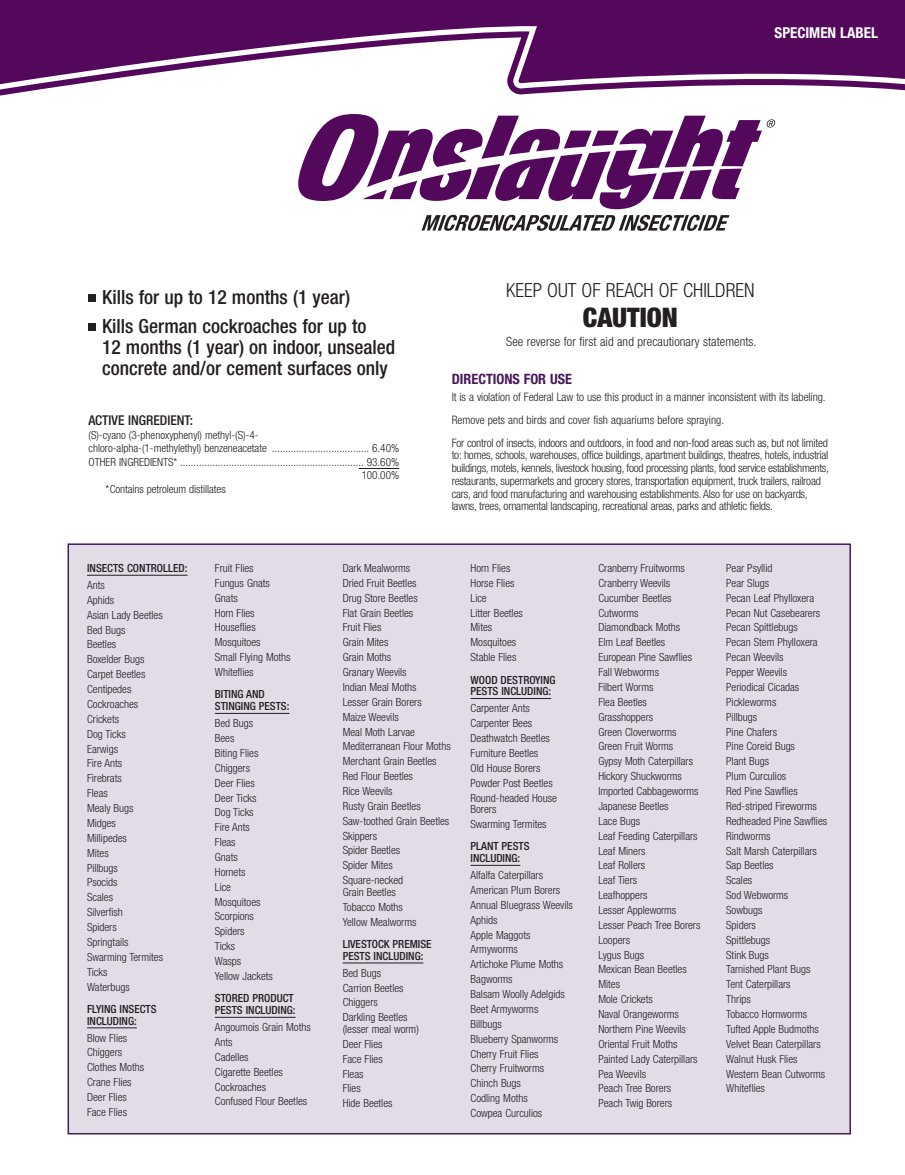
<style>
.page{position:relative;width:905px;height:1175px;background:#fff}
.page>*{position:absolute;margin:0;border:0;box-sizing:border-box;transform-origin:0 0}
.t1{font:900 condensed 27px "Helvetica Neue";color:#231f20}
.t2{font:500 condensed 19.5px/29.7px "Helvetica Neue";color:#231f20}
.t3{font:300 condensed 19.5px "Helvetica Neue";color:#231f20}
.t4{font:700 condensed 15px "Helvetica Neue";color:#fff}
.t5{font:700 condensed 14.25px "Helvetica Neue";color:#49195a}
.t6{font:500 condensed 13.5px "Helvetica Neue";color:#231f20}
.t7{font:300 condensed 12.75px "Helvetica Neue";letter-spacing:.005em;color:#231f20}
.t8{font:300 condensed 11.7px/12.8px "Helvetica Neue";letter-spacing:-.02em;color:#231f20}
.t9{font:300 condensed 11.25px/14.9px "Helvetica Neue";color:#231f20}
.t10{font:500 condensed 11.25px/11.7px "Helvetica Neue";color:#231f20}
</style>
<div class="page">
<svg style="left:0;top:0;width:904px;height:124px;fill:#53085b"></svg>
<div style="left:69px;top:545px;width:780px;height:587px;background:#e2dce7"></div>
<hr style="left:87px;top:575px;width:100px;height:1px;background:#231f20">
<hr style="left:87px;top:1027px;width:50px;height:1px;background:#231f20">
<hr style="left:215px;top:713px;width:74px;height:1px;background:#231f20">
<hr style="left:215px;top:1017px;width:80px;height:1px;background:#231f20">
<hr style="left:343px;top:962px;width:80px;height:1px;background:#231f20">
<hr style="left:470px;top:698px;width:81px;height:1px;background:#231f20">
<hr style="left:470px;top:865px;width:50px;height:1px;background:#231f20">
<hr style="left:358px;top:468px;width:41px;height:1px;background:#231f20">
<svg style="left:421px;top:215px;width:308px;height:16px"></svg>
<svg style="left:298px;top:114px;width:477px;height:95px"></svg>
<div style="left:88px;top:294px;width:8px;height:7px;background:#231f20"></div>
<div style="left:88px;top:324px;width:8px;height:7px;background:#231f20"></div>
<h3 class="t4" style="left:774px;top:27px;width:105px">SPECIMEN LABEL</h3>
<h2 class="t2" style="left:102px;top:284px;width:266px">Kills for up to 12 months (1 year)<br>Kills German cockroaches for up to</h2>
<h2 class="t2" style="left:102px;top:339px;width:295px;line-height:21px">12 months (1 year) on indoor, unsealed concrete and/or cement surfaces only</h2>
<p class="t6" style="left:88px;top:415px;width:106px">ACTIVE INGREDIENT:</p>
<p class="t9" style="left:88px;top:428px;width:171px">(S)-cyano (3-phenoxyphenyl) methyl-(S)-4-</p>
<p class="t9" style="left:88px;top:441px;width:312px">chloro-alpha-(1-methylethyl) benzeneacetate .................................... 6.40%</p>
<p class="t9" style="left:88px;top:455px;width:312px">OTHER INGREDIENTS* .................................................................... 93.60%</p>
<p class="t9" style="left:362px;top:468px;width:39px">100.00%</p>
<p class="t9" style="left:105px;top:482px;width:122px">*Contains petroleum distillates</p>
<h2 class="t3" style="left:506px;top:283px;width:250px">KEEP OUT OF REACH OF CHILDREN</h2>
<h1 class="t1" style="left:583px;top:307px;width:96px">CAUTION</h1>
<p class="t7" style="left:506px;top:336px;width:252px">See reverse for first aid and precautionary statements.</p>
<p class="t5" style="left:451px;top:373px;width:122px">DIRECTIONS FOR USE</p>
<p class="t8" style="left:451px;top:386px;width:378px;line-height:23px">It is a violation of Federal Law to use this product in a manner inconsistent with its labeling.<br>Remove pets and birds and cover fish aquariums before spraying.<br>For control of insects, indoors and outdoors, in food and non-food areas such as, but not limited</p>
<p class="t8" style="left:451px;top:450px;width:379px">to: homes, schools, warehouses, office buildings, apartment buildings, theatres, hotels, industrial buildings, motels, kennels, livestock housing, food processing plants, food service establishments, restaurants, supermarkets and grocery stores, transportation equipment, truck trailers, railroad cars, and food manufacturing and warehousing establishments. Also for use on backyards, lawns, trees, ornamental landscaping, recreational areas, parks and athletic fields.</p>
<p class="t10" style="left:87px;top:563px;width:102px">INSECTS CONTROLLED:</p>
<p class="t9" style="left:87px;top:578px;width:78px">Ants<br>Aphids<br>Asian Lady Beetles<br>Bed Bugs<br>Beetles<br>Boxelder Bugs<br>Carpet Beetles<br>Centipedes<br>Cockroaches<br>Crickets<br>Dog Ticks<br>Earwigs<br>Fire Ants<br>Firebrats<br>Fleas<br>Mealy Bugs<br>Midges<br>Millipedes<br>Mites<br>Pillbugs<br>Psocids<br>Scales<br>Silverfish<br>Spiders<br>Springtails<br>Swarming Termites<br>Ticks<br>Waterbugs</p>
<p class="t10" style="left:87px;top:1004px;width:71px">FLYING INSECTS<br>INCLUDING:</p>
<p class="t9" style="left:87px;top:1031px;width:59px">Blow Flies<br>Chiggers<br>Clothes Moths<br>Crane Flies<br>Deer Flies<br>Face Flies</p>
<p class="t9" style="left:215px;top:561px;width:77px">Fruit Flies<br>Fungus Gnats<br>Gnats<br>Horn Flies<br>Houseflies<br>Mosquitoes<br>Small Flying Moths<br>Whiteflies</p>
<p class="t10" style="left:215px;top:689px;width:76px">BITING AND<br>STINGING PESTS:</p>
<p class="t9" style="left:215px;top:716px;width:60px">Bed Bugs<br>Bees<br>Biting Flies<br>Chiggers<br>Deer Flies<br>Deer Ticks<br>Dog Ticks<br>Fire Ants<br>Fleas<br>Gnats<br>Hornets<br>Lice<br>Mosquitoes<br>Scorpions<br>Spiders<br>Ticks<br>Wasps<br>Yellow Jackets</p>
<p class="t10" style="left:215px;top:993px;width:82px">STORED PRODUCT<br>PESTS INCLUDING:</p>
<p class="t9" style="left:215px;top:1020px;width:97px">Angoumois Grain Moths<br>Ants<br>Cadelles<br>Cigarette Beetles<br>Cockroaches<br>Confused Flour Beetles</p>
<p class="t9" style="left:343px;top:561px;width:109px">Dark Mealworms<br>Dried Fruit Beetles<br>Drug Store Beetles<br>Flat Grain Beetles<br>Fruit Flies<br>Grain Mites<br>Grain Moths<br>Granary Weevils<br>Indian Meal Moths<br>Lesser Grain Borers<br>Maize Weevils<br>Meal Moth Larvae<br>Mediterranean Flour Moths<br>Merchant Grain Beetles<br>Red Flour Beetles<br>Rice Weevils<br>Rusty Grain Beetles<br>Saw-toothed Grain Beetles<br>Skippers<br>Spider Beetles<br>Spider Mites<br>Square-necked</p>
<p class="t9" style="left:343px;top:885px;width:75px">Grain Beetles<br>Tobacco Moths<br>Yellow Mealworms</p>
<p class="t10" style="left:343px;top:939px;width:90px">LIVESTOCK PREMISE<br>PESTS INCLUDING:</p>
<p class="t9" style="left:343px;top:966px;width:66px">Bed Bugs<br>Carrion Beetles<br>Chiggers<br>Darkling Beetles</p>
<p class="t9" style="left:343px;top:1022px;width:78px">(lesser meal worm)<br>Deer Flies<br>Face Flies<br>Fleas<br>Flies<br>Hide Beetles</p>
<p class="t9" style="left:470px;top:561px;width:54px">Horn Flies<br>Horse Flies<br>Lice<br>Litter Beetles<br>Mites<br>Mosquitoes<br>Stable Flies</p>
<p class="t10" style="left:470px;top:674px;width:87px">WOOD DESTROYING<br>PESTS INCLUDING:</p>
<p class="t9" style="left:470px;top:702px;width:88px">Carpenter Ants<br>Carpenter Bees<br>Deathwatch Beetles<br>Furniture Beetles<br>Old House Borers<br>Powder Post Beetles<br>Round-headed House</p>
<p class="t9" style="left:470px;top:802px;width:78px">Borers<br>Swarming Termites</p>
<p class="t10" style="left:470px;top:841px;width:61px">PLANT PESTS<br>INCLUDING:</p>
<p class="t9" style="left:470px;top:868px;width:104px">Alfalfa Caterpillars<br>American Plum Borers<br>Annual Bluegrass Weevils<br>Aphids<br>Apple Maggots<br>Armyworms<br>Artichoke Plume Moths<br>Bagworms<br>Balsam Woolly Adelgids<br>Beet Armyworms<br>Billbugs<br>Blueberry Spanworms<br>Cherry Fruit Flies<br>Cherry Fruitworms<br>Chinch Bugs<br>Codling Moths<br>Cowpea Curculios</p>
<p class="t9" style="left:598px;top:561px;width:104px">Cranberry Fruitworms<br>Cranberry Weevils<br>Cucumber Beetles<br>Cutworms<br>Diamondback Moths<br>Elm Leaf Beetles<br>European Pine Sawflies<br>Fall Webworms<br>Filbert Worms<br>Flea Beetles<br>Grasshoppers<br>Green Cloverworms<br>Green Fruit Worms<br>Gypsy Moth Caterpillars<br>Hickory Shuckworms<br>Imported Cabbageworms<br>Japanese Beetles<br>Lace Bugs<br>Leaf Feeding Caterpillars<br>Leaf Miners<br>Leaf Rollers<br>Leaf Tiers<br>Leafhoppers<br>Lesser Appleworms<br>Lesser Peach Tree Borers<br>Loopers<br>Lygus Bugs<br>Mexican Bean Beetles<br>Mites<br>Mole Crickets<br>Naval Orangeworms<br>Northern Pine Weevils<br>Oriental Fruit Moths<br>Painted Lady Caterpillars<br>Pea Weevils<br>Peach Tree Borers<br>Peach Twig Borers</p>
<p class="t9" style="left:726px;top:561px;width:102px">Pear Psyllid<br>Pear Slugs<br>Pecan Leaf Phylloxera<br>Pecan Nut Casebearers<br>Pecan Spittlebugs<br>Pecan Stem Phylloxera<br>Pecan Weevils<br>Pepper Weevils<br>Periodical Cicadas<br>Pickleworms<br>Pillbugs<br>Pine Chafers<br>Pine Coreid Bugs<br>Plant Bugs<br>Plum Curculios<br>Red Pine Sawflies<br>Red-striped Fireworms<br>Redheaded Pine Sawflies<br>Rindworms<br>Salt Marsh Caterpillars<br>Sap Beetles<br>Scales<br>Sod Webworms<br>Sowbugs<br>Spiders<br>Spittlebugs<br>Stink Bugs<br>Tarnished Plant Bugs<br>Tent Caterpillars<br>Thrips<br>Tobacco Hornworms<br>Tufted Apple Budmoths<br>Velvet Bean Caterpillars<br>Walnut Husk Flies<br>Western Bean Cutworms<br>Whiteflies</p>
</div>
